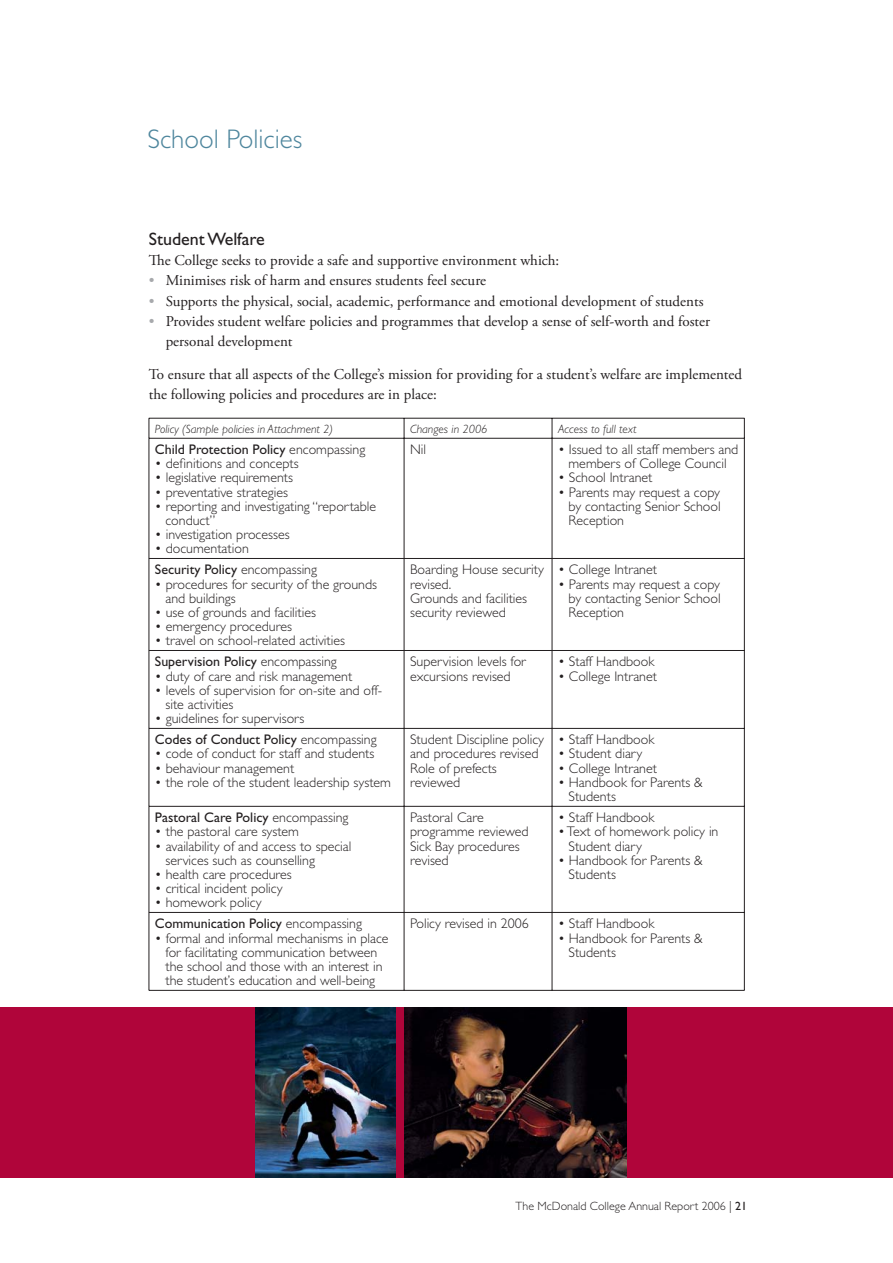
<style>
.page{position:relative;width:893px;height:1263px;background:#fff}
.page>*{position:absolute;margin:0;border:0;box-sizing:border-box;transform-origin:0 0}
.t1{font:300 27px "Gill Sans";color:#4e869d}
.t2{font:18px "Gill Sans";color:#231f20}
.t3{font:15px/20.2px "Adobe Garamond Pro";color:#231f20}
.t4{font:300 13.95px/14.1px "Gill Sans";color:#231f20}
.t5{font:13.95px "Gill Sans";color:#231f20}
.t6{font:italic 300 12px "Gill Sans";color:#231f20}
.t7{font:300 12px "Gill Sans";color:#231f20}
.s1{color:#a7a9ac}
.s2{font-weight:300}
.s3{font-weight:400}
</style>
<div class="page">
<div style="left:0;top:1008px;width:892px;height:170px;background:#b0053a"></div>
<hr style="left:149px;top:418px;width:255px;height:1px;background:#231f20">
<svg style="left:149px;top:419px;width:1px;height:19px"></svg>
<hr style="left:404px;top:418px;width:148px;height:1px;background:#231f20">
<svg style="left:404px;top:419px;width:1px;height:19px"></svg>
<hr style="left:552px;top:418px;width:192px;height:1px;background:#231f20">
<svg style="left:551px;top:419px;width:1px;height:19px"></svg>
<svg style="left:744px;top:418px;width:1px;height:20px"></svg>
<hr style="left:149px;top:438px;width:255px;height:1px;background:#231f20">
<hr style="left:149px;top:438px;width:1px;height:120px;background:#231f20">
<hr style="left:404px;top:438px;width:148px;height:1px;background:#231f20">
<hr style="left:404px;top:438px;width:1px;height:120px;background:#231f20">
<hr style="left:552px;top:438px;width:192px;height:1px;background:#231f20">
<hr style="left:551px;top:438px;width:1px;height:120px;background:#231f20">
<hr style="left:744px;top:438px;width:1px;height:120px;background:#231f20">
<hr style="left:149px;top:558px;width:255px;height:1px;background:#231f20">
<hr style="left:149px;top:559px;width:1px;height:91px;background:#231f20">
<hr style="left:404px;top:558px;width:148px;height:1px;background:#231f20">
<hr style="left:404px;top:559px;width:1px;height:91px;background:#231f20">
<hr style="left:552px;top:558px;width:192px;height:1px;background:#231f20">
<hr style="left:551px;top:559px;width:1px;height:91px;background:#231f20">
<hr style="left:744px;top:559px;width:1px;height:91px;background:#231f20">
<hr style="left:149px;top:650px;width:255px;height:1px;background:#231f20">
<hr style="left:149px;top:651px;width:1px;height:77px;background:#231f20">
<hr style="left:404px;top:650px;width:148px;height:1px;background:#231f20">
<hr style="left:404px;top:651px;width:1px;height:77px;background:#231f20">
<hr style="left:552px;top:650px;width:192px;height:1px;background:#231f20">
<hr style="left:551px;top:651px;width:1px;height:77px;background:#231f20">
<hr style="left:744px;top:651px;width:1px;height:77px;background:#231f20">
<hr style="left:149px;top:728px;width:255px;height:1px;background:#231f20">
<hr style="left:149px;top:729px;width:1px;height:77px;background:#231f20">
<hr style="left:404px;top:728px;width:148px;height:1px;background:#231f20">
<hr style="left:404px;top:729px;width:1px;height:77px;background:#231f20">
<hr style="left:552px;top:728px;width:192px;height:1px;background:#231f20">
<hr style="left:551px;top:729px;width:1px;height:77px;background:#231f20">
<hr style="left:744px;top:729px;width:1px;height:77px;background:#231f20">
<hr style="left:149px;top:806px;width:255px;height:1px;background:#231f20">
<hr style="left:149px;top:807px;width:1px;height:105px;background:#231f20">
<hr style="left:404px;top:806px;width:148px;height:1px;background:#231f20">
<hr style="left:404px;top:807px;width:1px;height:105px;background:#231f20">
<hr style="left:552px;top:806px;width:192px;height:1px;background:#231f20">
<hr style="left:551px;top:807px;width:1px;height:105px;background:#231f20">
<hr style="left:744px;top:807px;width:1px;height:105px;background:#231f20">
<hr style="left:149px;top:912px;width:255px;height:1px;background:#231f20">
<hr style="left:149px;top:913px;width:1px;height:77px;background:#231f20">
<hr style="left:404px;top:912px;width:148px;height:1px;background:#231f20">
<hr style="left:404px;top:913px;width:1px;height:77px;background:#231f20">
<hr style="left:552px;top:912px;width:192px;height:1px;background:#231f20">
<hr style="left:551px;top:913px;width:1px;height:77px;background:#231f20">
<hr style="left:744px;top:913px;width:1px;height:77px;background:#231f20">
<hr style="left:149px;top:990px;width:403px;height:1px;background:#231f20">
<hr style="left:552px;top:990px;width:192px;height:1px;background:#231f20">
<img style="left:404px;top:1008px;width:222px;height:170px">
<img style="left:255px;top:1008px;width:141px;height:170px">
<h1 class="t1" style="left:147px;top:130px;width:157px">School Policies</h1>
<p class="t2" style="left:149px;top:232px;width:118px">Student Welfare</p>
<p class="t3" style="left:149px;top:251px;width:412px">The College seeks to provide a safe and supportive environment which:</p>
<p class="t3" style="left:149px;top:272px;width:339px"><span class="s1">•</span> Minimises risk of harm and ensures students feel secure</p>
<p class="t3" style="left:149px;top:292px;width:556px"><span class="s1">•</span> Supports the physical, social, academic, performance and emotional development of students</p>
<p class="t3" style="left:166px;top:312px;width:546px;text-indent:-17px"><span class="s1">•</span> Provides student welfare policies and programmes that develop a sense of self-worth and foster personal development</p>
<p class="t3" style="left:149px;top:365px;width:595px">To ensure that all aspects of the College’s mission for providing for a student’s welfare are implemented the following policies and procedures are in place:</p>
<p class="t6" style="left:155px;top:425px;width:180px">Policy (Sample policies in Attachment 2)</p>
<p class="t6" style="left:410px;top:425px;width:79px">Changes in 2006</p>
<p class="t6" style="left:558px;top:425px;width:80px">Access to full text</p>
<p class="t5" style="left:155px;top:445px;width:212px">Child Protection Policy <span class="s2">encompassing</span></p>
<p class="t4" style="left:155px;top:458px;width:145px">• definitions and concepts</p>
<p class="t4" style="left:155px;top:472px;width:140px">• legislative requirements</p>
<p class="t4" style="left:155px;top:486px;width:135px">• preventative strategies</p>
<p class="t4" style="left:165px;top:500px;width:212px;text-indent:-11px">• reporting and investigating “reportable conduct”</p>
<p class="t4" style="left:155px;top:529px;width:136px">• investigation processes</p>
<p class="t4" style="left:155px;top:543px;width:95px">• documentation</p>
<p class="t4" style="left:410px;top:444px;width:18px">Nil</p>
<p class="t4" style="left:558px;top:444px;width:182px;text-align:center">• Issued to all staff members and members of College Council</p>
<p class="t4" style="left:558px;top:472px;width:96px">• School Intranet</p>
<p class="t4" style="left:568px;top:486px;width:154px;text-align:justify;text-indent:-11px">• Parents may request a copy by contacting Senior School Reception</p>
<p class="t5" style="left:155px;top:565px;width:164px">Security Policy <span class="s2">encompassing</span></p>
<p class="t4" style="left:165px;top:578px;width:213px;text-indent:-11px">• procedures for security of the grounds and buildings</p>
<p class="t4" style="left:155px;top:607px;width:162px">• use of grounds and facilities</p>
<p class="t4" style="left:155px;top:621px;width:138px">• emergency procedures</p>
<p class="t4" style="left:155px;top:635px;width:192px">• travel on school-related activities</p>
<p class="t5" style="left:155px;top:657px;width:183px">Supervision Policy <span class="s2">encompassing</span></p>
<p class="t4" style="left:155px;top:670px;width:199px">• duty of care and risk management</p>
<p class="t4" style="left:165px;top:684px;width:218px;text-indent:-11px">• levels of supervision for on-site and off&shy;site activities</p>
<p class="t4" style="left:155px;top:713px;width:151px">• guidelines for supervisors</p>
<p class="t5" style="left:155px;top:735px;width:223px">Codes of Conduct Policy <span class="s2">encompassing</span></p>
<p class="t4" style="left:155px;top:748px;width:221px">• code of conduct for staff and students</p>
<p class="t4" style="left:155px;top:762px;width:141px">• behaviour management</p>
<p class="t4" style="left:155px;top:776px;width:237px">• the role of the student leadership system</p>
<p class="t5" style="left:155px;top:813px;width:195px">Pastoral Care Policy <span class="s2">encompassing</span></p>
<p class="t4" style="left:155px;top:826px;width:146px">• the pastoral care system</p>
<p class="t4" style="left:165px;top:840px;width:187px;text-indent:-11px">• availability of and access to special services such as counselling</p>
<p class="t4" style="left:155px;top:869px;width:138px">• health care procedures</p>
<p class="t4" style="left:155px;top:883px;width:129px">• critical incident policy</p>
<p class="t4" style="left:155px;top:897px;width:108px">• homework policy</p>
<p class="t5" style="left:155px;top:919px;width:208px">Communication Policy <span class="s2">encompassing</span></p>
<p class="t4" style="left:155px;top:932px;width:235px;text-align:center">• formal and informal mechanisms in place for facilitating communication between<br>the school and those with an interest in the student’s education and well-being</p>
<p class="t4" style="left:410px;top:564px;width:135px">Boarding House security revised.<br>Grounds and facilities security reviewed</p>
<p class="t4" style="left:558px;top:564px;width:100px">• College Intranet</p>
<p class="t4" style="left:568px;top:578px;width:154px;text-align:justify;text-indent:-11px">• Parents may request a copy by contacting Senior School Reception</p>
<p class="t4" style="left:410px;top:656px;width:117px">Supervision levels for excursions revised</p>
<p class="t4" style="left:558px;top:656px;width:98px">• Staff Handbook</p>
<p class="t4" style="left:558px;top:670px;width:100px">• College Intranet</p>
<p class="t4" style="left:410px;top:734px;width:135px">Student Discipline policy and procedures revised<br>Role of prefects reviewed</p>
<p class="t4" style="left:558px;top:734px;width:98px">• Staff Handbook</p>
<p class="t4" style="left:558px;top:748px;width:86px">• Student diary</p>
<p class="t4" style="left:558px;top:762px;width:100px">• College Intranet</p>
<p class="t4" style="left:568px;top:776px;width:136px;text-indent:-11px">• Handbook for Parents &amp;<br>Students</p>
<p class="t4" style="left:410px;top:812px;width:120px">Pastoral Care programme reviewed<br>Sick Bay procedures revised</p>
<p class="t4" style="left:558px;top:812px;width:98px">• Staff Handbook</p>
<p class="t4" style="left:568px;top:826px;width:151px;text-indent:-11px">• Text of homework policy in<br>Student diary</p>
<p class="t4" style="left:568px;top:854px;width:136px;text-indent:-11px">• Handbook for Parents &amp;<br>Students</p>
<p class="t4" style="left:410px;top:918px;width:120px">Policy revised in 2006</p>
<p class="t4" style="left:558px;top:918px;width:98px">• Staff Handbook</p>
<p class="t4" style="left:568px;top:932px;width:136px;text-indent:-11px">• Handbook for Parents &amp;<br>Students</p>
<p class="t7" style="left:515px;top:1202px;width:233px">The McDonald College Annual Report 2006 | <span class="s3">21</span></p>
</div>
